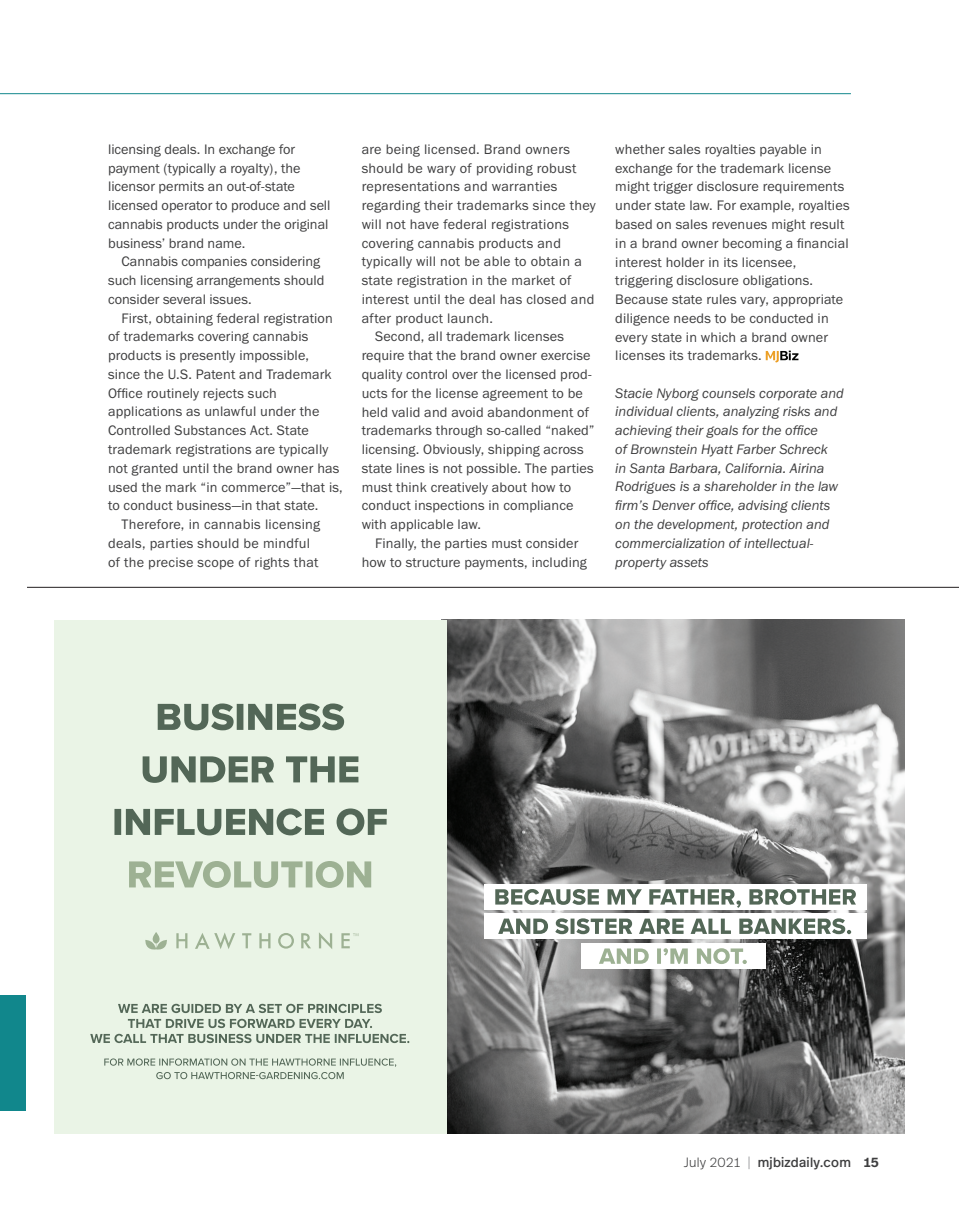
<style>
.page{position:relative;width:959px;height:1229px;background:#fff}
.page>*{position:absolute;margin:0;border:0;box-sizing:border-box;transform-origin:0 0}
.t1{font:14.25px/18.8px "Franklin Gothic URW Boo";letter-spacing:.01em;color:#3e3e3f}
.t2{font:14.25px/18.8px "Franklin Gothic URW Boo Ita";color:#3e3e3f}
.t3{font:13.5px "Real Head Pro";letter-spacing:.02em;color:#3e3e3f}
.s1{font-weight:300}
.s2{font-weight:300;color:#76787b}
.s3{font-weight:600}
</style>
<div class="page">
<hr style="left:0;top:93px;width:850px;height:1px;background:#11878c">
<div style="left:0;top:994px;width:26px;height:116px;background:#11878c"></div>
<hr style="left:27px;top:587px;width:931px;height:1px;background:#231f20">
<svg style="left:765px;top:350px;width:33px;height:12px"></svg>
<img style="left:446px;top:620px;width:458px;height:513px">
<div style="left:54px;top:620px;width:392px;height:513px;background:#eaf4e6"></div>
<svg style="left:129px;top:861px;width:242px;height:27px"></svg>
<svg style="left:114px;top:808px;width:273px;height:27px"></svg>
<svg style="left:143px;top:756px;width:215px;height:27px"></svg>
<svg style="left:158px;top:703px;width:186px;height:27px"></svg>
<svg style="left:176px;top:933px;width:11px;height:15px"></svg>
<svg style="left:195px;top:932px;width:40px;height:17px"></svg>
<svg style="left:242px;top:933px;width:9px;height:15px"></svg>
<svg style="left:259px;top:933px;width:11px;height:15px"></svg>
<svg style="left:278px;top:933px;width:16px;height:15px"></svg>
<svg style="left:301px;top:933px;width:10px;height:15px"></svg>
<svg style="left:319px;top:932px;width:13px;height:17px"></svg>
<svg style="left:145px;top:932px;width:22px;height:18px"></svg>
<svg style="left:341px;top:933px;width:17px;height:15px"></svg>
<div style="left:484px;top:884px;width:382px;height:25px;background:#fff"></div>
<div style="left:581px;top:943px;width:184px;height:26px;background:#fff"></div>
<div style="left:484px;top:913px;width:382px;height:26px;background:#fff"></div>
<svg style="left:495px;top:889px;width:361px;height:18px"></svg>
<svg style="left:599px;top:948px;width:147px;height:16px"></svg>
<svg style="left:498px;top:918px;width:353px;height:16px"></svg>
<svg style="left:104px;top:1058px;width:292px;height:21px"></svg>
<svg style="left:90px;top:1003px;width:319px;height:40px"></svg>
<p class="t1" style="left:108px;top:139px;width:224px">licensing deals. In exchange for payment (typically a royalty), the licensor permits an out-of-state licensed operator to produce and sell cannabis products under the original business’ brand name.</p>
<p class="t1" style="left:108px;top:252px;width:218px;text-indent:13px">Cannabis companies considering such licensing arrangements should consider several issues.</p>
<p class="t1" style="left:121px;top:308px;width:213px">First, obtaining federal registration</p>
<p class="t1" style="left:108px;top:327px;width:202px">of trademarks covering cannabis</p>
<p class="t1" style="left:108px;top:346px;width:202px">products is presently impossible,</p>
<p class="t1" style="left:108px;top:364px;width:225px">since the U.S. Patent and Trademark</p>
<p class="t1" style="left:108px;top:383px;width:170px">Office routinely rejects such</p>
<p class="t1" style="left:108px;top:402px;width:213px">applications as unlawful under the</p>
<p class="t1" style="left:108px;top:421px;width:202px">Controlled Substances Act. State</p>
<p class="t1" style="left:108px;top:439px;width:222px">trademark registrations are typically</p>
<p class="t1" style="left:108px;top:458px;width:233px">not granted until the brand owner has</p>
<p class="t1" style="left:108px;top:477px;width:236px">used the mark “in commerce”—that is,</p>
<p class="t1" style="left:108px;top:496px;width:212px">to conduct business—in that state.</p>
<p class="t1" style="left:121px;top:514px;width:200px">Therefore, in cannabis licensing</p>
<p class="t1" style="left:108px;top:533px;width:203px">deals, parties should be mindful</p>
<p class="t1" style="left:108px;top:552px;width:212px">of the precise scope of rights that</p>
<p class="t1" style="left:361px;top:139px;width:210px">are being licensed. Brand owners</p>
<p class="t1" style="left:361px;top:158px;width:216px">should be wary of providing robust</p>
<p class="t1" style="left:361px;top:177px;width:197px">representations and warranties</p>
<p class="t1" style="left:361px;top:196px;width:235px">regarding their trademarks since they</p>
<p class="t1" style="left:361px;top:214px;width:209px">will not have federal registrations</p>
<p class="t1" style="left:361px;top:233px;width:201px">covering cannabis products and</p>
<p class="t1" style="left:361px;top:252px;width:222px">typically will not be able to obtain a</p>
<p class="t1" style="left:361px;top:271px;width:211px">state registration in the market of</p>
<p class="t1" style="left:361px;top:289px;width:234px">interest until the deal has closed and</p>
<p class="t1" style="left:361px;top:308px;width:133px">after product launch.</p>
<p class="t1" style="left:375px;top:327px;width:190px">Second, all trademark licenses</p>
<p class="t1" style="left:361px;top:346px;width:230px">require that the brand owner exercise</p>
<p class="t1" style="left:361px;top:364px;width:231px">quality control over the licensed prod-</p>
<p class="t1" style="left:361px;top:383px;width:223px">ucts for the license agreement to be</p>
<p class="t1" style="left:361px;top:402px;width:229px">held valid and avoid abandonment of</p>
<p class="t1" style="left:361px;top:421px;width:234px">trademarks through so-called “naked”</p>
<p class="t1" style="left:361px;top:439px;width:224px">licensing. Obviously, shipping across</p>
<p class="t1" style="left:361px;top:458px;width:234px">state lines is not possible. The parties</p>
<p class="t1" style="left:361px;top:477px;width:211px">must think creatively about how to</p>
<p class="t1" style="left:361px;top:496px;width:213px">conduct inspections in compliance</p>
<p class="t1" style="left:361px;top:514px;width:121px">with applicable law.</p>
<p class="t1" style="left:375px;top:533px;width:205px">Finally, the parties must consider</p>
<p class="t1" style="left:361px;top:552px;width:227px">how to structure payments, including</p>
<p class="t1" style="left:615px;top:140px;width:236px">whether sales royalties payable in exchange for the trademark license might trigger disclosure requirements under state law. For example, royalties based on sales revenues might result in a brand owner becoming a financial interest holder in its licensee, triggering disclosure obligations.<br>Because state rules vary, appropriate diligence needs to be conducted in every state in which a brand owner licenses its trademarks.</p>
<p class="t2" style="left:615px;top:383px;width:230px">Stacie Nyborg counsels corporate and individual clients, analyzing risks and achieving their goals for the office<br>of Brownstein Hyatt Farber Schreck<br>in Santa Barbara, California. Airina Rodrigues is a shareholder in the law firm’s Denver office, advising clients on the development, protection and commercialization of intellectual&shy;property assets</p>
<p class="t3" style="left:683px;top:1152px;width:196px"><span class="s1">July 2021</span> <span class="s2">|</span> mjbizdaily.com <span class="s3">15</span></p>
</div>
